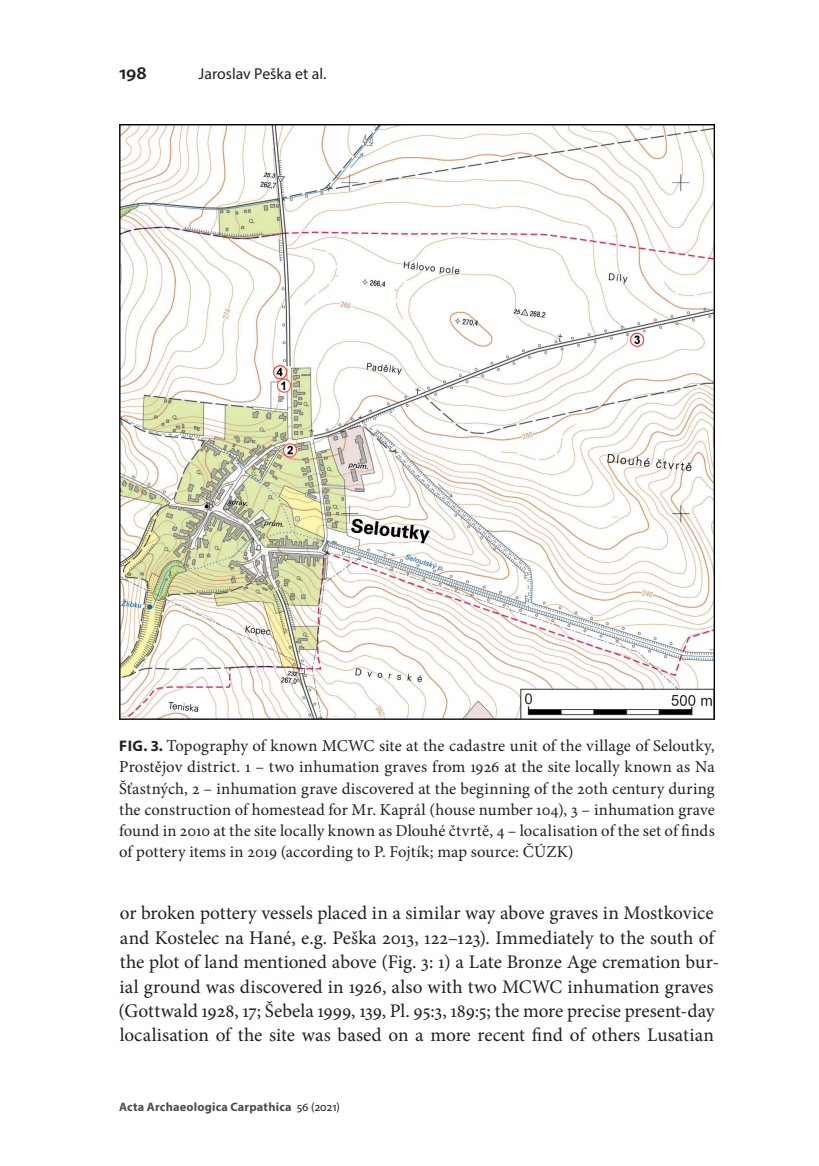
<style>
.page{position:relative;width:819px;height:1166px;background:#fff}
.page>*{position:absolute;margin:0;border:0;box-sizing:border-box;transform-origin:0 0}
.t1{font:19.25px/24.3px "Minion Pro";color:#231f20}
.t2{font:600 19.25px "Myriad Pro";color:#231f20}
.t3{font:16.62px/21px "Minion Pro";letter-spacing:.005em;color:#231f20;text-align:justify}
.t4{font:15.75px "Myriad Pro";color:#231f20}
.t5{font:700 12.25px "Myriad Pro";letter-spacing:.02em;color:#4b4c4d}
.s1{font-family:"Myriad Pro";font-weight:700;font-size:15.4px}
.s2{font-weight:400;color:#231f20}
</style>
<div class="page">
<img style="left:119px;top:124px;width:595px;height:595px">
<p class="t2" style="left:119px;top:61px;width:29px">198</p>
<p class="t4" style="left:198px;top:64px;width:129px">Jaroslav Peška et al.</p>
<p class="t3" style="left:119px;top:735px;width:597px"><span class="s1">FIG. 3.</span> Topography of known MCWC site at the cadastre unit of the village of Seloutky, Prostějov district. 1 – two inhumation graves from 1926 at the site locally known as Na Šťastných, 2 – inhumation grave discovered at the beginning of the 20th century during the construction of homestead for Mr. Kaprál (house number 104), 3 – inhumation grave found in 2010 at the site locally known as Dlouhé čtvrtě, 4 – localisation of the set of finds of pottery items in 2019 (according to P. Fojtík; map source: ČÚZK)</p>
<p class="t1" style="left:119px;top:901px;width:602px">or broken pottery vessels placed in a similar way above graves in Mostkovice and Kostelec na Hané, e.g. Peška 2013, 122–123). Immediately to the south of the plot of land mentioned above (Fig. 3: 1) a Late Bronze Age cremation bur&shy;ial ground was discovered in 1926, also with two MCWC inhumation graves (Gottwald 1928, 17; Šebela 1999, 139, Pl. 95:3, 189:5; the more precise present-day localisation of the site was based on a more recent find of others Lusatian</p>
<p class="t5" style="left:119px;top:1098px;width:222px">Acta Archaeologica Carpathica <span class="s2">56 (2021)</span></p>
</div>
